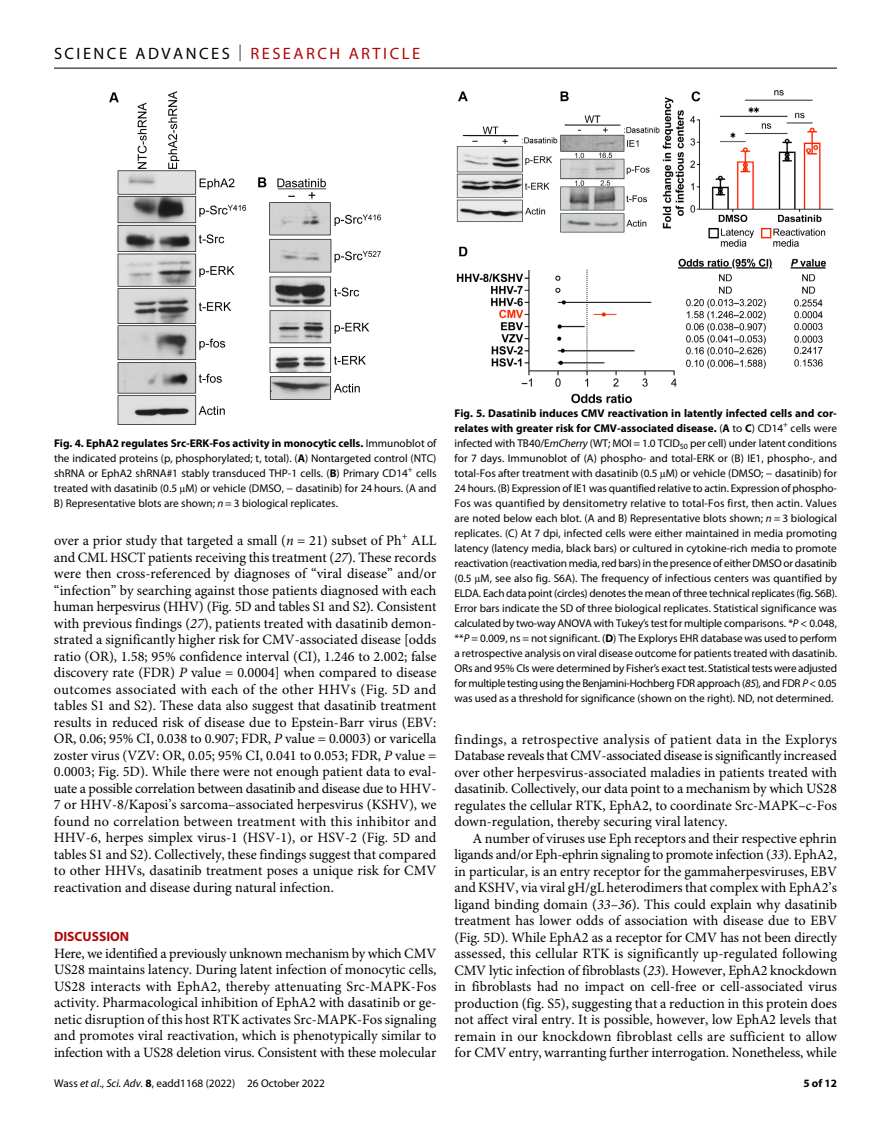
<style>
.page{position:relative;width:891px;height:1134px;background:#fff}
.page>*{position:absolute;margin:0;border:0;box-sizing:border-box;transform-origin:0 0}
.t1{font:16.5px "Myriad Pro";letter-spacing:.15em;color:#000}
.t2{font:14.25px/16.5px "Minion Pro";color:#000;text-align:justify}
.t3{font:700 13.5px "Myriad Pro";color:#b10508}
.t4{font:11.25px/15px "Myriad Pro";color:#000;text-align:justify}
.t5{font:700 11.25px "Myriad Pro";color:#000}
.s1{font-weight:300}
.s2{color:#b10508}
.s3{font-weight:700}
.s4{font-style:italic}
</style>
<div class="page">
<hr style="left:54px;top:68px;width:783px;height:1px;background:#000">
<img style="left:109px;top:91px;width:272px;height:334px">
<img style="left:457px;top:90px;width:377px;height:314px">
<p class="t1" style="left:54px;top:40px;width:368px">SCIENCE ADVANCES <span class="s1">|</span> <span class="s2">RESEARCH ARTICLE</span></p>
<p class="t4" style="left:54px;top:435px;width:384px"><span class="s3">Fig. 4. EphA2 regulates Src-ERK-Fos activity in monocytic cells.</span> Immunoblot of the indicated proteins (p, phosphorylated; t, total). (<span class="s3">A</span>) Nontargeted control (NTC) shRNA or EphA2 shRNA#1 stably transduced THP-1 cells. (<span class="s3">B</span>) Primary CD14<sup>+</sup> cells treated with dasatinib (0.5 M) or vehicle (DMSO, − dasatinib) for 24 hours. (A and B) Representative blots are shown; <span class="s4">n</span> = 3 biological replicates.</p>
<p class="t2" style="left:54px;top:534px;width:384px">over a prior study that targeted a small (<span class="s4">n</span> = 21) subset of Ph<sup>+</sup> ALL and CML HSCT patients receiving this treatment (<span class="s4">27</span>). These records were then cross-referenced by diagnoses of “viral disease” and/or “infection” by searching against those patients diagnosed with each human herpesvirus (HHV) (Fig. 5D and tables S1 and S2). Consistent with previous findings (<span class="s4">27</span>), patients treated with dasatinib demon&shy;strated a significantly higher risk for CMV-associated disease [odds ratio (OR), 1.58; 95% confidence interval (CI), 1.246 to 2.002; false discovery rate (FDR) <span class="s4">P</span> value = 0.0004] when compared to disease outcomes associated with each of the other HHVs (Fig. 5D and tables S1 and S2). These data also suggest that dasatinib treatment results in reduced risk of disease due to Epstein-Barr virus (EBV:<br>OR, 0.06; 95% CI, 0.038 to 0.907; FDR, <span class="s4">P</span> value = 0.0003) or varicella zoster virus (VZV: OR, 0.05; 95% CI, 0.041 to 0.053; FDR, <span class="s4">P</span> value = 0.0003; Fig. 5D). While there were not enough patient data to eval&shy;uate a possible correlation between dasatinib and disease due to HHV-7 or HHV-8/Kaposi’s sarcoma–associated herpesvirus (KSHV), we found no correlation between treatment with this inhibitor and HHV-6, herpes simplex virus-1 (HSV-1), or HSV-2 (Fig. 5D and tables S1 and S2). Collectively, these findings suggest that compared to other HHVs, dasatinib treatment poses a unique risk for CMV reactivation and disease during natural infection.</p>
<p class="t3" style="left:54px;top:926px;width:77px">DISCUSSION</p>
<p class="t2" style="left:54px;top:946px;width:384px">Here, we identified a previously unknown mechanism by which CMV US28 maintains latency. During latent infection of monocytic cells, US28 interacts with EphA2, thereby attenuating Src-MAPK-Fos activity. Pharmacological inhibition of EphA2 with dasatinib or ge&shy;netic disruption of this host RTK activates Src-MAPK-Fos signaling and promotes viral reactivation, which is phenotypically similar to infection with a US28 deletion virus. Consistent with these molecular</p>
<p class="t4" style="left:54px;top:1076px;width:272px">Wass <span class="s4">et al</span>., <span class="s4">Sci. Adv.</span> <span class="s3">8</span>, eadd1168 (2022) 26 October 2022</p>
<p class="t4" style="left:454px;top:406px;width:384px"><span class="s3">Fig. 5. Dasatinib induces CMV reactivation in latently infected cells and cor&shy;relates with greater risk for CMV-associated disease.</span> (<span class="s3">A</span> to <span class="s3">C</span>) CD14<sup>+</sup> cells were infected with TB40/E<span class="s4">mCherry</span> (WT; MOI = 1.0 TCID<sub>50</sub> per cell) under latent conditions for 7 days. Immunoblot of (A) phospho- and total-ERK or (B) IE1, phospho-, and total-Fos after treatment with dasatinib (0.5 M) or vehicle (DMSO; − dasatinib) for 24 hours. (B) Expression of IE1 was quantified relative to actin. Expression of phospho-Fos was quantified by densitometry relative to total-Fos first, then actin. Values are noted below each blot. (A and B) Representative blots shown; <span class="s4">n</span> = 3 biological replicates. (C) At 7 dpi, infected cells were either maintained in media promoting latency (latency media, black bars) or cultured in cytokine-rich media to promote reactivation (reactivation media, red bars) in the presence of either DMSO or dasatinib (0.5 M, see also fig. S6A). The frequency of infectious centers was quantified by ELDA. Each data point (circles) denotes the mean of three technical replicates (fig. S6B).<br>Error bars indicate the SD of three biological replicates. Statistical significance was calculated by two-way ANOVA with Tukey’s test for multiple comparisons. *<span class="s4">P</span> &lt; 0.048, **<span class="s4">P</span> = 0.009, ns = not significant. (<span class="s3">D</span>) The Explorys EHR database was used to perform a retrospective analysis on viral disease outcome for patients treated with dasatinib.<br>ORs and 95% CIs were determined by Fisher’s exact test. Statistical tests were adjusted for multiple testing using the Benjamini-Hochberg FDR approach (<span class="s4">85</span>), and FDR <span class="s4">P</span>&lt; 0.05 was used as a threshold for significance (shown on the right). ND, not determined.</p>
<p class="t2" style="left:454px;top:732px;width:384px">findings, a retrospective analysis of patient data in the Explorys Database reveals that CMV-associated disease is significantly increased over other herpesvirus-associated maladies in patients treated with dasatinib. Collectively, our data point to a mechanism by which US28 regulates the cellular RTK, EphA2, to coordinate Src-MAPK–c-Fos down-regulation, thereby securing viral latency.</p>
<p class="t2" style="left:454px;top:831px;width:384px;text-indent:18px">A number of viruses use Eph receptors and their respective ephrin ligands and/or Eph-ephrin signaling to promote infection (<span class="s4">33</span>). EphA2, in particular, is an entry receptor for the gammaherpesviruses, EBV and KSHV, via viral gH/gL heterodimers that complex with EphA2’s ligand binding domain (<span class="s4">33</span>–<span class="s4">36</span>). This could explain why dasatinib treatment has lower odds of association with disease due to EBV (Fig. 5D). While EphA2 as a receptor for CMV has not been directly assessed, this cellular RTK is significantly up-regulated following CMV lytic infection of fibroblasts (<span class="s4">23</span>). However, EphA2 knockdown in fibroblasts had no impact on cell-free or cell-associated virus production (fig. S5), suggesting that a reduction in this protein does not affect viral entry. It is possible, however, low EphA2 levels that remain in our knockdown fibroblast cells are sufficient to allow for CMV entry, warranting further interrogation. Nonetheless, while</p>
<p class="t5" style="left:803px;top:1074px;width:35px">5 of 12</p>
</div>
